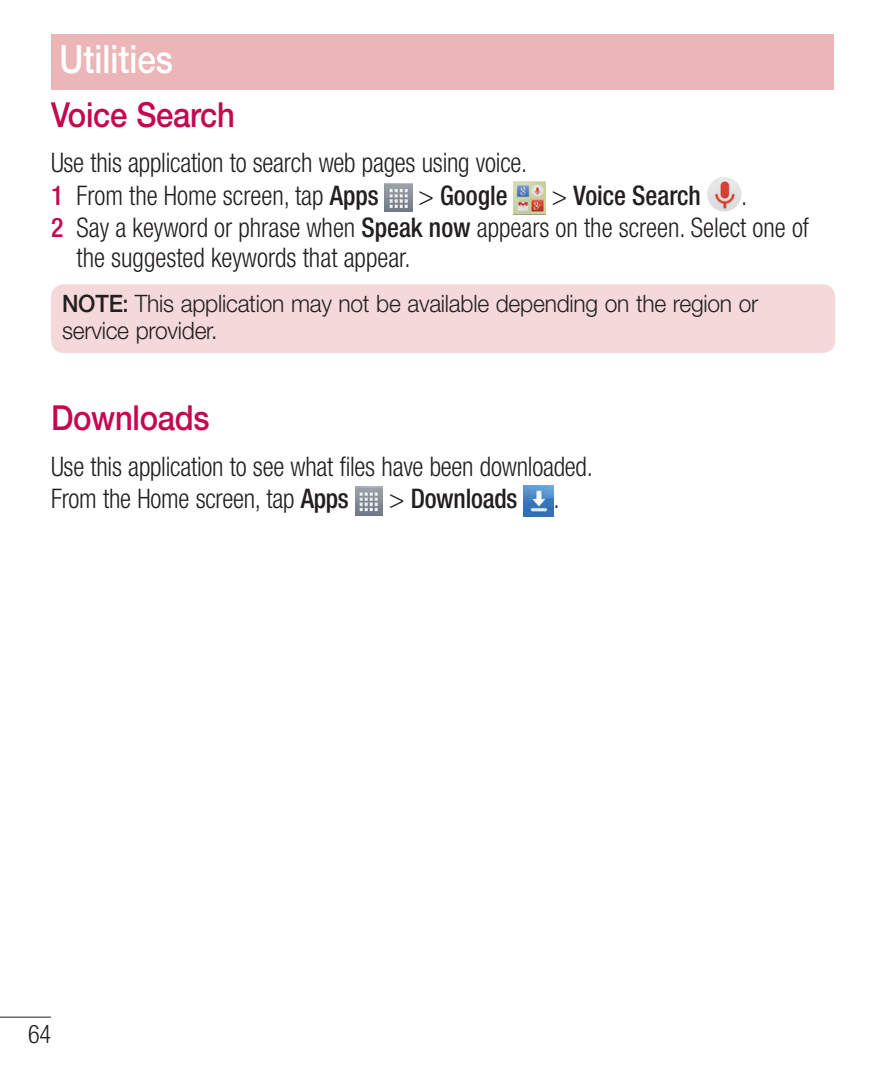
<style>
.page{position:relative;width:893px;height:1072px;background:#fff}
.page>*{position:absolute;margin:0;border:0;box-sizing:border-box;transform-origin:0 0}
.t1{font:500 39px "Helvetica Neue LT Pro";color:#fff;scale:.85 1}
.t2{font:500 34.5px "Helvetica Neue LT Pro";letter-spacing:-.01em;color:#c50750;scale:.9 1}
.t3{font:300 condensed 27px/32.7px "Helvetica Neue LT Pro";letter-spacing:-.01em;color:#231f20;scale:.95 1}
.t4{font:500 condensed 27px "Helvetica Neue LT Pro";letter-spacing:-.005em;color:#231f20;scale:.95 1}
.t5{font:300 condensed 25.5px "Helvetica Neue LT Pro";color:#231f20;scale:.95 1}
.t6{font:300 24px/27px "Helvetica Neue LT Pro";letter-spacing:-.01em;color:#231f20;scale:.95 1}
.s1{font-weight:500;color:#c50750}
.s2{font-weight:500}
.s3{font-weight:300}
.s4{font-weight:500;font-stretch:condensed}
</style>
<div class="page">
<hr style="left:0;top:1016px;width:51px;height:1px;background:#231f20">
<img style="left:385px;top:183px;width:28px;height:29px">
<img style="left:514px;top:181px;width:32px;height:33px">
<img style="left:707px;top:177px;width:34px;height:34px;border-radius:50%">
<div style="left:51px;top:284px;width:784px;height:69px;background:#f5d8da;border-radius:13px"></div>
<img style="left:355px;top:487px;width:28px;height:28px">
<img style="left:524px;top:485px;width:29px;height:31px">
<div style="left:51px;top:34px;width:782px;height:55px;background:#ecb6b8"></div>
<h1 class="t1" style="left:60px;top:45px;width:135px">Utilities</h1>
<p class="t2" style="left:51px;top:102px;width:206px">Voice Search</p>
<p class="t3" style="left:51px;top:149px;width:503px">Use this application to search web pages using voice.<br><span class="s1">1</span> From the Home screen, tap <span class="s2">Apps</span></p>
<p class="t4" style="left:419px;top:185px;width:95px"><span class="s3">&gt;</span> Google</p>
<p class="t4" style="left:552px;top:185px;width:158px"><span class="s3">&gt;</span> Voice Search</p>
<p class="t3" style="left:51px;top:181px;width:799px;text-indent:690px">.<br><span class="s1">2</span> Say a keyword or phrase when <span class="s2">Speak now</span> appears on the screen. Select one of</p>
<p class="t3" style="left:77px;top:244px;width:353px">the suggested keywords that appear.</p>
<p class="t6" style="left:62px;top:293px;width:734px"><span class="s2">NOTE</span><span class="s4">:</span> This application may not be available depending on the region or service provider.</p>
<p class="t2" style="left:51px;top:405px;width:178px">Downloads</p>
<p class="t3" style="left:51px;top:452px;width:572px">Use this application to see what files have been downloaded.<br>From the Home screen, tap <span class="s2">Apps</span></p>
<p class="t4" style="left:389px;top:488px;width:136px"><span class="s3">&gt;</span> Downloads</p>
<p class="t3" style="left:553px;top:485px;width:8px">.</p>
<p class="t5" style="left:28px;top:1025px;width:26px">64</p>
</div>
